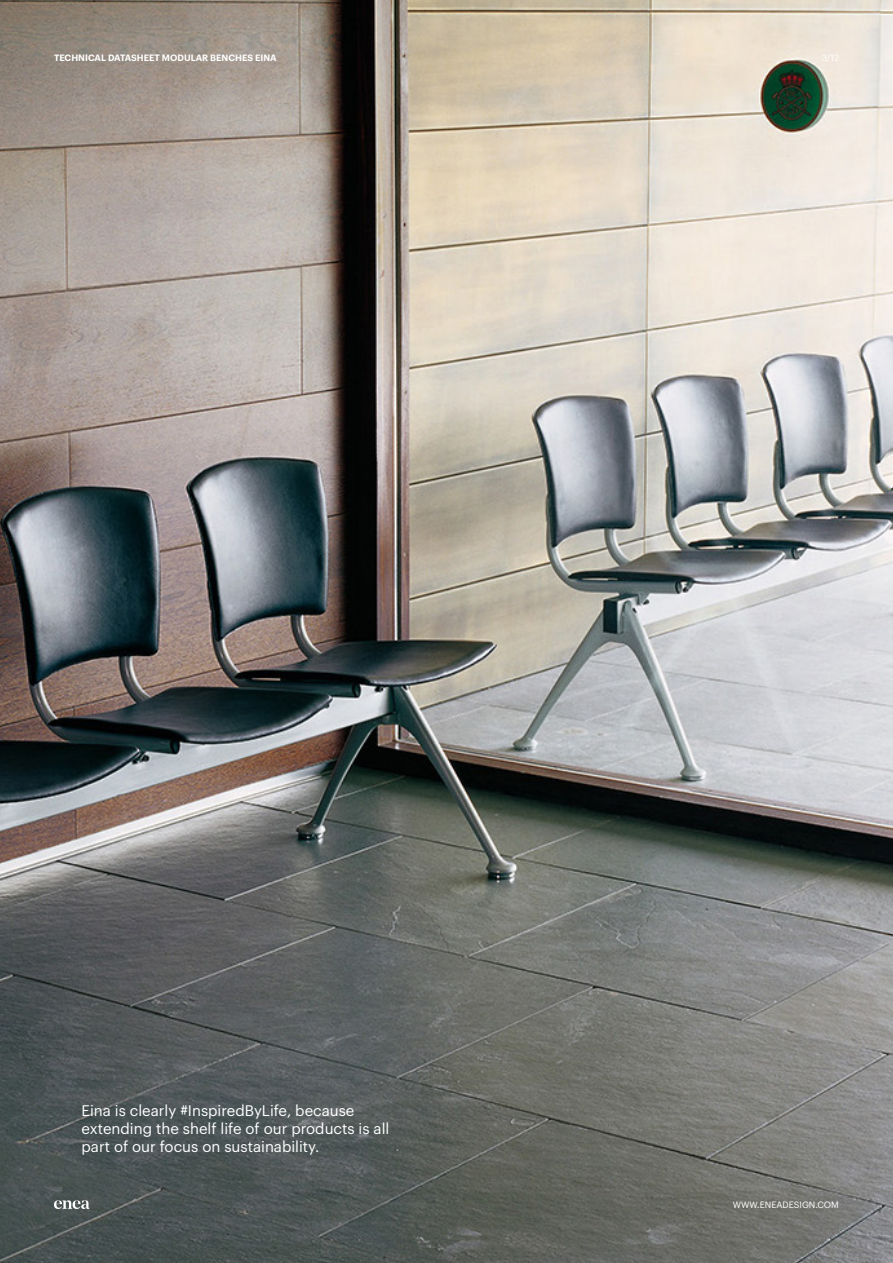
<style>
.page{position:relative;width:893px;height:1263px;background:#fff}
.page>*{position:absolute;margin:0;border:0;box-sizing:border-box;transform-origin:0 0}
.t1{font:15px/18px "Graphik";color:#fff}
.t2{font:600 9px "Graphik";color:#fff}
.t3{font:9px "Graphik";color:#fff}
</style>
<div class="page">
<img style="left:0;top:0;width:893px;height:1263px">
<svg style="left:54px;top:1200px;width:36px;height:9px"></svg>
<p class="t2" style="left:54px;top:51px;width:224px">TECHNICAL DATASHEET MODULAR BENCHES EINA</p>
<p class="t3" style="left:822px;top:51px;width:19px">3/12</p>
<p class="t1" style="left:82px;top:1100px;width:309px">Eina is clearly #InspiredByLife, because extending the shelf life of our products is all part of our focus on sustainability.</p>
<p class="t3" style="left:733px;top:1198px;width:108px">WWW.ENEADESIGN.COM</p>
</div>
